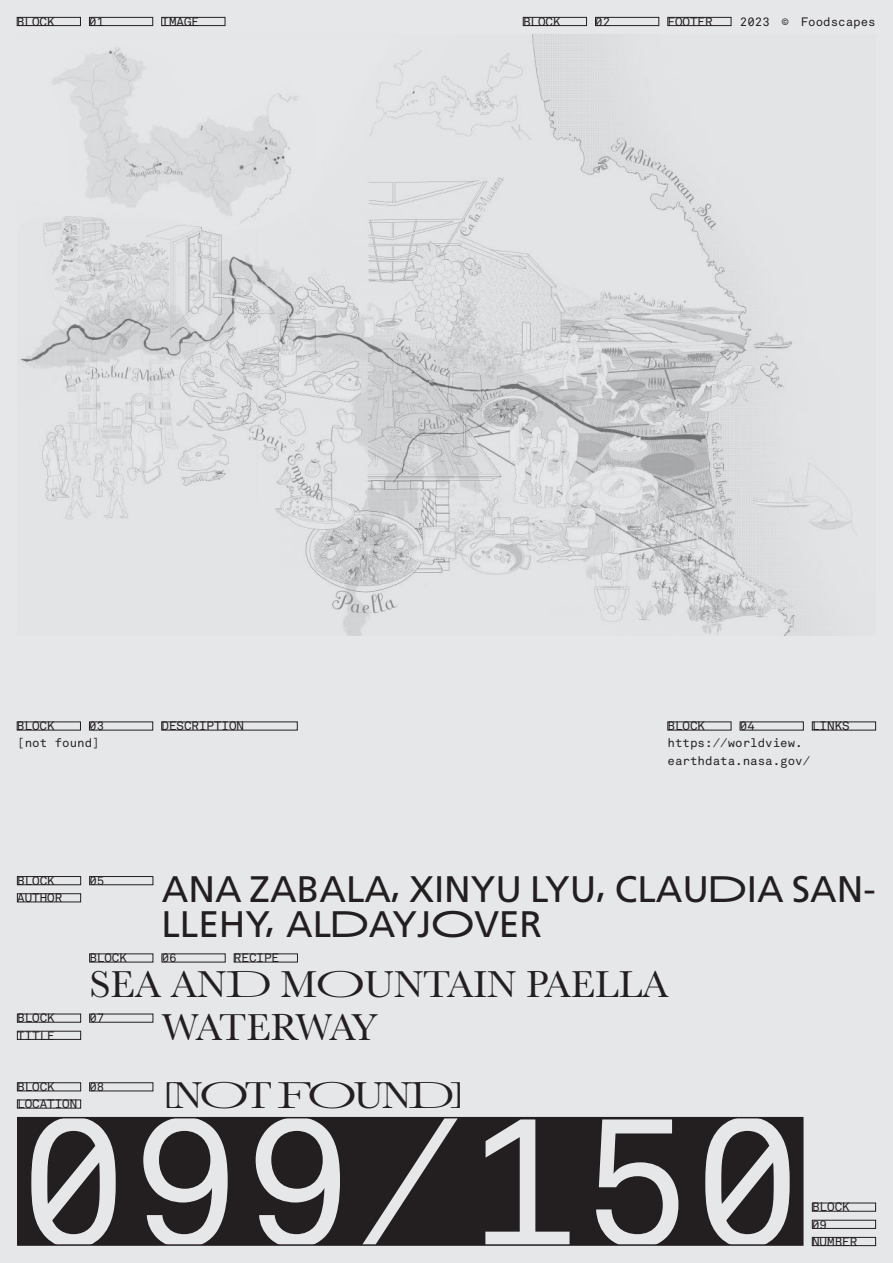
<style>
.page{position:relative;width:893px;height:1263px;background:#e6e7e9}
.page>*{position:absolute;margin:0;border:0;box-sizing:border-box;transform-origin:0 0}
.t1{font:181.8px "Akkurat Pro Mono";color:#e6e7e9}
.t2{font:38.85px "Baskerville Food";color:#231f20}
.t3{font:38.85px "Baskerville Food";letter-spacing:-.05em;color:#231f20}
.t4{font:38.85px "Baskerville Food";letter-spacing:-.075em;color:#231f20}
.t5{font:36.9px "Frutiger Food";color:#231f20}
.t6{font:12.15px/17.2px "Akkurat Pro Mono";color:#231f20}
</style>
<div class="page">
<div style="left:18px;top:1118px;width:785px;height:127px;background:#231f20"></div>
<div style="left:17px;top:1117px;width:786px;height:129px;border:2px solid #231f20"></div>
<img style="left:20px;top:34px;width:837px;height:602px">
<div style="left:17px;top:17px;width:64px;height:9px;border:1px solid #231f20"></div>
<div style="left:89px;top:17px;width:64px;height:9px;border:1px solid #231f20"></div>
<div style="left:162px;top:17px;width:63px;height:9px;border:1px solid #231f20"></div>
<div style="left:523px;top:17px;width:64px;height:9px;border:1px solid #231f20"></div>
<div style="left:17px;top:1082px;width:64px;height:9px;border:1px solid #231f20"></div>
<div style="left:17px;top:876px;width:64px;height:9px;border:1px solid #231f20"></div>
<div style="left:595px;top:17px;width:64px;height:9px;border:1px solid #231f20"></div>
<div style="left:812px;top:1220px;width:64px;height:8px;border:1px solid #231f20"></div>
<div style="left:89px;top:1082px;width:64px;height:9px;border:1px solid #231f20"></div>
<div style="left:89px;top:876px;width:64px;height:9px;border:1px solid #231f20"></div>
<div style="left:668px;top:17px;width:63px;height:9px;border:1px solid #231f20"></div>
<div style="left:812px;top:1237px;width:64px;height:9px;border:1px solid #231f20"></div>
<div style="left:17px;top:1031px;width:64px;height:8px;border:1px solid #231f20"></div>
<div style="left:17px;top:893px;width:64px;height:9px;border:1px solid #231f20"></div>
<p class="t6" style="left:17px;top:13px;width:39px">BLOCK</p>
<p class="t6" style="left:89px;top:13px;width:17px">01</p>
<p class="t6" style="left:162px;top:13px;width:39px">IMAGE</p>
<p class="t6" style="left:523px;top:13px;width:39px">BLOCK</p>
<p class="t6" style="left:595px;top:13px;width:17px">02</p>
<p class="t6" style="left:668px;top:13px;width:47px">FOOTER</p>
<p class="t6" style="left:740px;top:13px;width:137px">2023 © Foodscapes</p>
<p class="t6" style="left:17px;top:718px;width:39px">BLOCK</p>
<p class="t6" style="left:89px;top:718px;width:17px">03</p>
<p class="t6" style="left:162px;top:718px;width:84px">DESCRIPTION</p>
<p class="t6" style="left:17px;top:735px;width:84px">[not found]</p>
<p class="t6" style="left:668px;top:718px;width:39px">BLOCK</p>
<p class="t6" style="left:740px;top:718px;width:17px">04</p>
<p class="t6" style="left:812px;top:718px;width:39px">LINKS</p>
<p class="t6" style="left:668px;top:735px;width:144px">https://worldview. earthdata.nasa.gov/</p>
<p class="t6" style="left:17px;top:872px;width:39px">BLOCK</p>
<p class="t6" style="left:17px;top:889px;width:47px">AUTHOR</p>
<p class="t6" style="left:17px;top:1010px;width:39px">BLOCK</p>
<p class="t6" style="left:17px;top:1027px;width:39px">TITLE</p>
<p class="t6" style="left:89px;top:872px;width:17px">05</p>
<p class="t6" style="left:89px;top:950px;width:39px">BLOCK</p>
<p class="t5" style="left:162px;top:874px;width:716px">ANA ZABALA, XINYU LYU, CLAUDIA SAN-</p>
<p class="t5" style="left:162px;top:908px;width:382px">LLEHY, ALDAYJOVER</p>
<p class="t6" style="left:162px;top:950px;width:17px">06</p>
<p class="t6" style="left:234px;top:950px;width:47px">RECIPE</p>
<p class="t2" style="left:89px;top:970px;width:581px">SEA AND MOUNTAIN PAELLA</p>
<p class="t6" style="left:89px;top:1010px;width:17px">07</p>
<p class="t4" style="left:162px;top:1013px;width:218px">WATERWAY</p>
<p class="t6" style="left:17px;top:1078px;width:39px">BLOCK</p>
<p class="t6" style="left:17px;top:1096px;width:62px">LOCATION</p>
<p class="t6" style="left:89px;top:1078px;width:17px">08</p>
<p class="t3" style="left:162px;top:1082px;width:305px">[NOT FOUND]</p>
<p class="t1" style="left:17px;top:1073px;width:788px">099/150</p>
<p class="t6" style="left:812px;top:1199px;width:39px">BLOCK</p>
<p class="t6" style="left:812px;top:1216px;width:17px">09</p>
<p class="t6" style="left:812px;top:1233px;width:47px">NUMBER</p>
</div>
